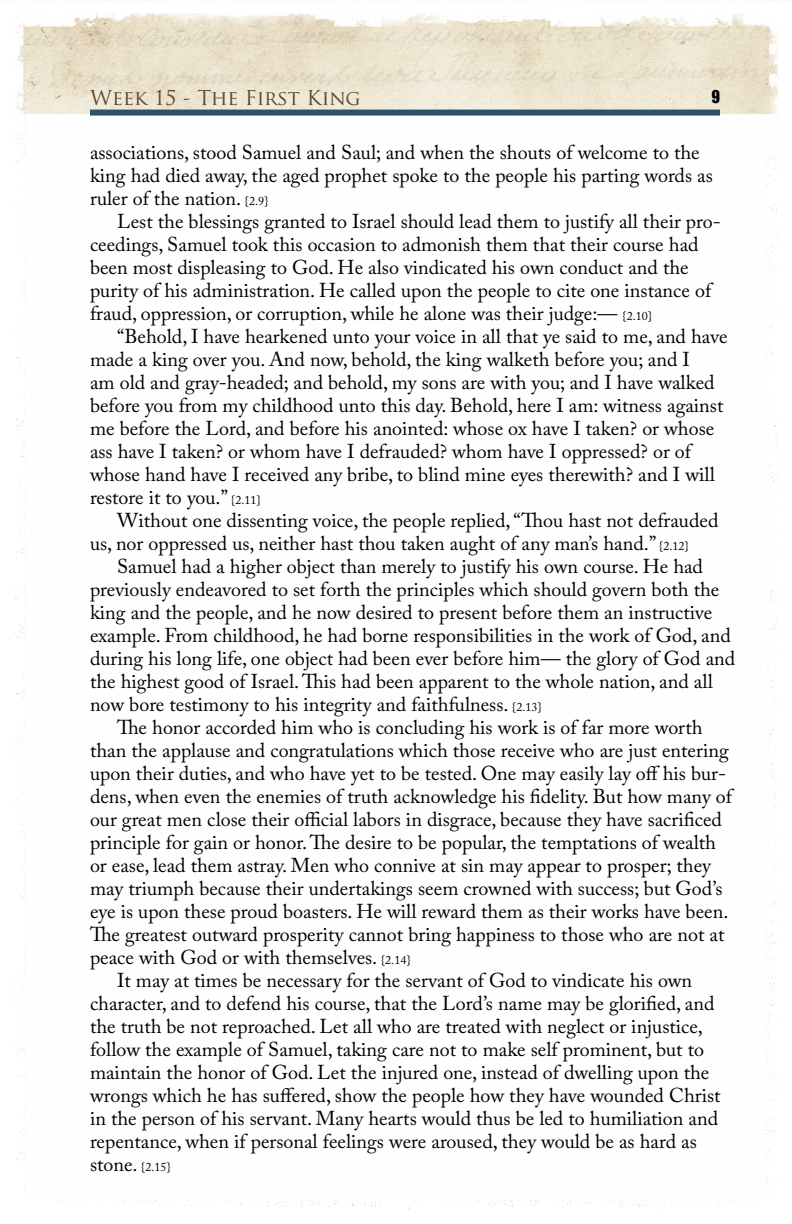
<style>
.page{position:relative;width:792px;height:1224px;background:#fff}
.page>*{position:absolute;margin:0;border:0;box-sizing:border-box;transform-origin:0 0}
.t1{font:20px/23px "Adobe Caslon Pro";color:#000}
.t2{font:20px "Trajan Pro";color:#5b4532}
.t3{font:18px "Genuine";color:#000}
.s1{font-size:12px}
</style>
<div class="page">
<img style="left:13px;top:14px;width:766px;height:1196px">
<p class="t2" style="left:90px;top:85px;width:272px">Week 15 - The First King</p>
<p class="t3" style="left:711px;top:86px;width:10px">9</p>
<p class="t1" style="left:90px;top:140px;width:624px">associations, stood Samuel and Saul; and when the shouts of welcome to the king had died away, the aged prophet spoke to the people his parting words as ruler of the nation. <span class="s1">{2.9}</span></p>
<p class="t1" style="left:90px;top:209px;width:632px;text-indent:27px">Lest the blessings granted to Israel should lead them to justify all their pro&shy;ceedings, Samuel took this occasion to admonish them that their course had been most displeasing to God. He also vindicated his own conduct and the purity of his administration. He called upon the people to cite one instance of fraud, oppression, or corruption, while he alone was their judge:— <span class="s1">{2.10}</span></p>
<p class="t1" style="left:90px;top:324px;width:639px;text-indent:27px">“Behold, I have hearkened unto your voice in all that ye said to me, and have made a king over you. And now, behold, the king walketh before you; and I<br>am old and gray-headed; and behold, my sons are with you; and I have walked before you from my childhood unto this day. Behold, here I am: witness against me before the Lord, and before his anointed: whose ox have I taken? or whose ass have I taken? or whom have I defrauded? whom have I oppressed? or of whose hand have I received any bribe, to blind mine eyes therewith? and I will restore it to you.” <span class="s1">{2.11}</span></p>
<p class="t1" style="left:90px;top:508px;width:630px;text-indent:27px">Without one dissenting voice, the people replied, “Thou hast not defrauded us, nor oppressed us, neither hast thou taken aught of any man’s hand.” <span class="s1">{2.12}</span></p>
<p class="t1" style="left:117px;top:554px;width:588px">Samuel had a higher object than merely to justify his own course. He had</p>
<p class="t1" style="left:90px;top:577px;width:631px">previously endeavored to set forth the principles which should govern both the</p>
<p class="t1" style="left:90px;top:600px;width:624px">king and the people, and he now desired to present before them an instructive</p>
<p class="t1" style="left:90px;top:623px;width:642px">example. From childhood, he had borne responsibilities in the work of God, and</p>
<p class="t1" style="left:90px;top:646px;width:647px">during his long life, one object had been ever before him— the glory of God and</p>
<p class="t1" style="left:90px;top:669px;width:624px">the highest good of Israel. This had been apparent to the whole nation, and all</p>
<p class="t1" style="left:90px;top:692px;width:453px">now bore testimony to his integrity and faithfulness. <span class="s1">{2.13}</span></p>
<p class="t1" style="left:117px;top:715px;width:587px">The honor accorded him who is concluding his work is of far more worth</p>
<p class="t1" style="left:90px;top:738px;width:640px">than the applause and congratulations which those receive who are just entering</p>
<p class="t1" style="left:90px;top:761px;width:638px">upon their duties, and who have yet to be tested. One may easily lay off his bur-</p>
<p class="t1" style="left:90px;top:784px;width:644px">dens, when even the enemies of truth acknowledge his fidelity. But how many of</p>
<p class="t1" style="left:90px;top:807px;width:634px">our great men close their official labors in disgrace, because they have sacrificed</p>
<p class="t1" style="left:90px;top:830px;width:628px">principle for gain or honor. The desire to be popular, the temptations of wealth</p>
<p class="t1" style="left:90px;top:853px;width:623px">or ease, lead them astray. Men who connive at sin may appear to prosper; they</p>
<p class="t1" style="left:90px;top:876px;width:634px">may triumph because their undertakings seem crowned with success; but God’s</p>
<p class="t1" style="left:90px;top:899px;width:640px">eye is upon these proud boasters. He will reward them as their works have been.</p>
<p class="t1" style="left:90px;top:922px;width:636px">The greatest outward prosperity cannot bring happiness to those who are not at</p>
<p class="t1" style="left:90px;top:945px;width:322px">peace with God or with themselves. <span class="s1">{2.14}</span></p>
<p class="t1" style="left:117px;top:968px;width:577px">It may at times be necessary for the servant of God to vindicate his own</p>
<p class="t1" style="left:90px;top:991px;width:626px">character, and to defend his course, that the Lord’s name may be glorified, and</p>
<p class="t1" style="left:90px;top:1014px;width:614px">the truth be not reproached. Let all who are treated with neglect or injustice,</p>
<p class="t1" style="left:90px;top:1037px;width:616px">follow the example of Samuel, taking care not to make self prominent, but to</p>
<p class="t1" style="left:90px;top:1060px;width:621px">maintain the honor of God. Let the injured one, instead of dwelling upon the</p>
<p class="t1" style="left:90px;top:1083px;width:632px">wrongs which he has suffered, show the people how they have wounded Christ</p>
<p class="t1" style="left:90px;top:1106px;width:630px">in the person of his servant. Many hearts would thus be led to humiliation and</p>
<p class="t1" style="left:90px;top:1129px;width:608px">repentance, when if personal feelings were aroused, they would be as hard as</p>
<p class="t1" style="left:90px;top:1152px;width:82px">stone. <span class="s1">{2.15}</span></p>
</div>
